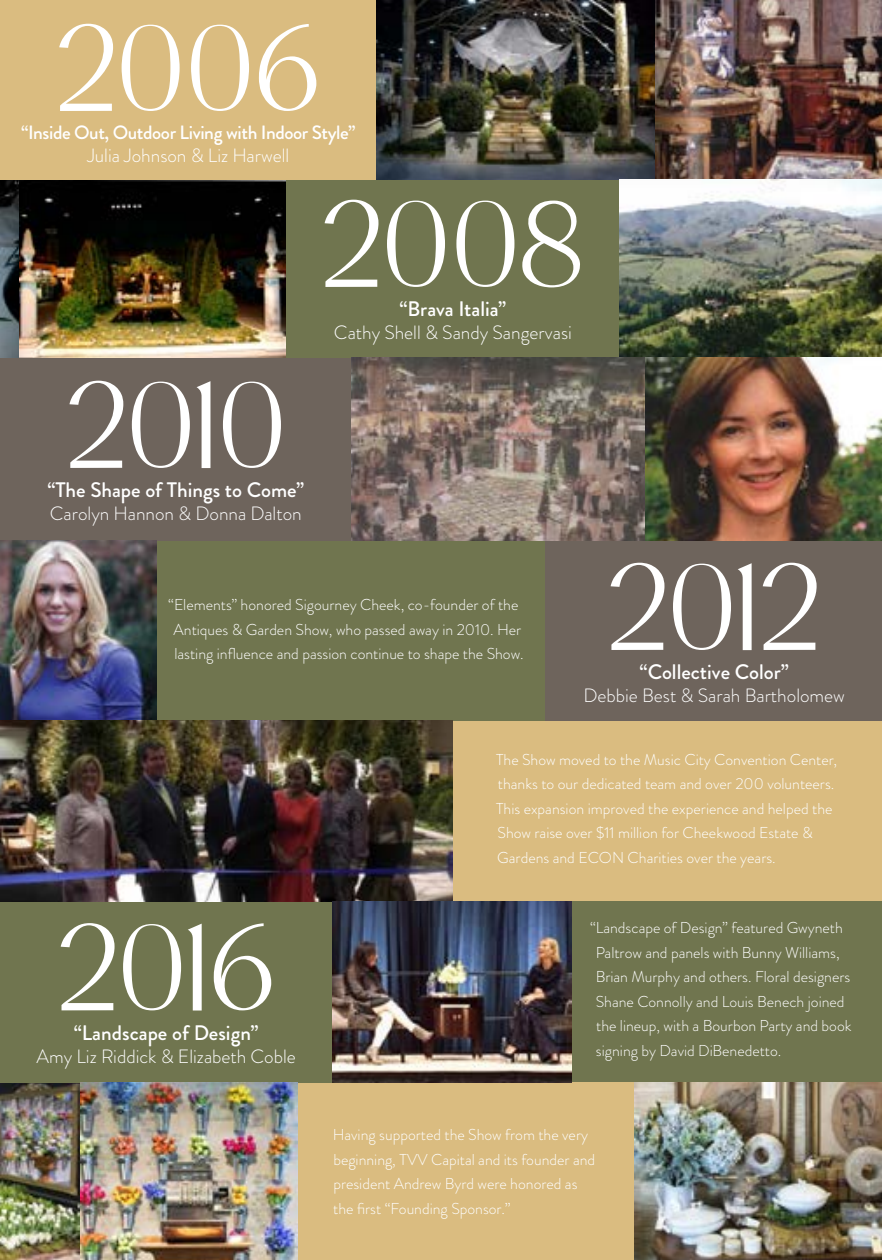
<style>
.page{position:relative;width:882px;height:1260px;background:#fff}
.page>*{position:absolute;margin:0;border:0;box-sizing:border-box;transform-origin:0 0}
.t1{font:131.25px "Solenoidal";letter-spacing:-.02em;color:#fff}
.t2{font:500 21px "Brandon Grotesque";color:#fff}
.t3{font:300 19.25px "Brandon Grotesque";color:#fff}
.t4{font:500 19.25px "Brandon Grotesque";letter-spacing:-.02em;color:#fff}
.t5{font:300 15.75px/24.5px "Brandon Grotesque";color:#fff}
</style>
<div class="page">
<img style="left:0;top:180px;width:19px;height:178px">
<img style="left:0;top:1083px;width:298px;height:177px">
<div style="left:156px;top:541px;width:390px;height:180px;background:#70754f"></div>
<div style="left:453px;top:721px;width:429px;height:180px;background:#dabc80"></div>
<div style="left:562px;top:901px;width:320px;height:182px;background:#70754f"></div>
<div style="left:298px;top:1083px;width:336px;height:177px;background:#dabc80"></div>
<img style="left:19px;top:180px;width:267px;height:178px">
<div style="left:0;top:0;width:376px;height:180px;background:#dabc80"></div>
<img style="left:377px;top:0;width:505px;height:180px">
<div style="left:0;top:902px;width:332px;height:181px;background:#70754f"></div>
<div style="left:546px;top:541px;width:336px;height:180px;background:#6e645c"></div>
<div style="left:0;top:358px;width:352px;height:183px;background:#6e645c"></div>
<div style="left:286px;top:180px;width:334px;height:178px;background:#70754f"></div>
<img style="left:620px;top:180px;width:262px;height:178px">
<img style="left:352px;top:358px;width:530px;height:183px">
<img style="left:0;top:541px;width:156px;height:180px">
<img style="left:0;top:721px;width:453px;height:181px">
<img style="left:332px;top:901px;width:239px;height:182px">
<img style="left:634px;top:1083px;width:248px;height:177px">
<h1 class="t1" style="left:55px;top:-1px;width:268px">2006</h1>
<p class="t3" style="left:87px;top:142px;width:203px">Julia Johnson &amp; Liz Harwell</p>
<p class="t4" style="left:21px;top:119px;width:336px">“Inside Out, Outdoor Living with Indoor Style”</p>
<h1 class="t1" style="left:320px;top:175px;width:267px">2008</h1>
<h1 class="t1" style="left:65px;top:356px;width:223px">2010</h1>
<h2 class="t2" style="left:47px;top:476px;width:258px">“The Shape of Things to Come”</h2>
<p class="t3" style="left:50px;top:501px;width:253px">Carolyn Hannon &amp; Donna Dalton</p>
<h2 class="t2" style="left:400px;top:295px;width:108px">“Brava Italia”</h2>
<p class="t3" style="left:334px;top:320px;width:239px">Cathy Shell &amp; Sandy Sangervasi</p>
<p class="t5" style="left:168px;top:593px;width:357px;text-align:center">“Elements” honored Sigourney Cheek, co-founder of the<br>Antiques &amp; Garden Show, who passed away in 2010. Her lasting influence and passion continue to shape the Show.</p>
<h1 class="t1" style="left:606px;top:538px;width:218px">2012</h1>
<h2 class="t2" style="left:640px;top:658px;width:151px">“Collective Color”</h2>
<p class="t3" style="left:583px;top:683px;width:263px">Debbie Best &amp; Sarah Bartholomew</p>
<h1 class="t1" style="left:56px;top:898px;width:221px">2016</h1>
<h2 class="t2" style="left:74px;top:1018px;width:186px">“Landscape of Design”</h2>
<p class="t3" style="left:37px;top:1043px;width:261px">Amy Liz Riddick &amp; Elizabeth Coble</p>
<p class="t5" style="left:496px;top:747px;width:342px">The Show moved to the Music City Convention Center, thanks to our dedicated team and over 200 volunteers.<br>This expansion improved the experience and helped the Show raise over $11 million for Cheekwood Estate &amp; Gardens and ECON Charities over the years.</p>
<p class="t5" style="left:596px;top:916px;width:257px;text-indent:-6px">“Landscape of Design” featured Gwyneth Paltrow and panels with Bunny Williams, Brian Murphy and others. Floral designers Shane Connolly and Louis Benech joined the lineup, with a Bourbon Party and book signing by David DiBenedetto.</p>
<p class="t5" style="left:333px;top:1123px;width:264px">Having supported the Show from the very beginning, TVV Capital and its founder and president Andrew Byrd were honored as the first “Founding Sponsor.”</p>
</div>
